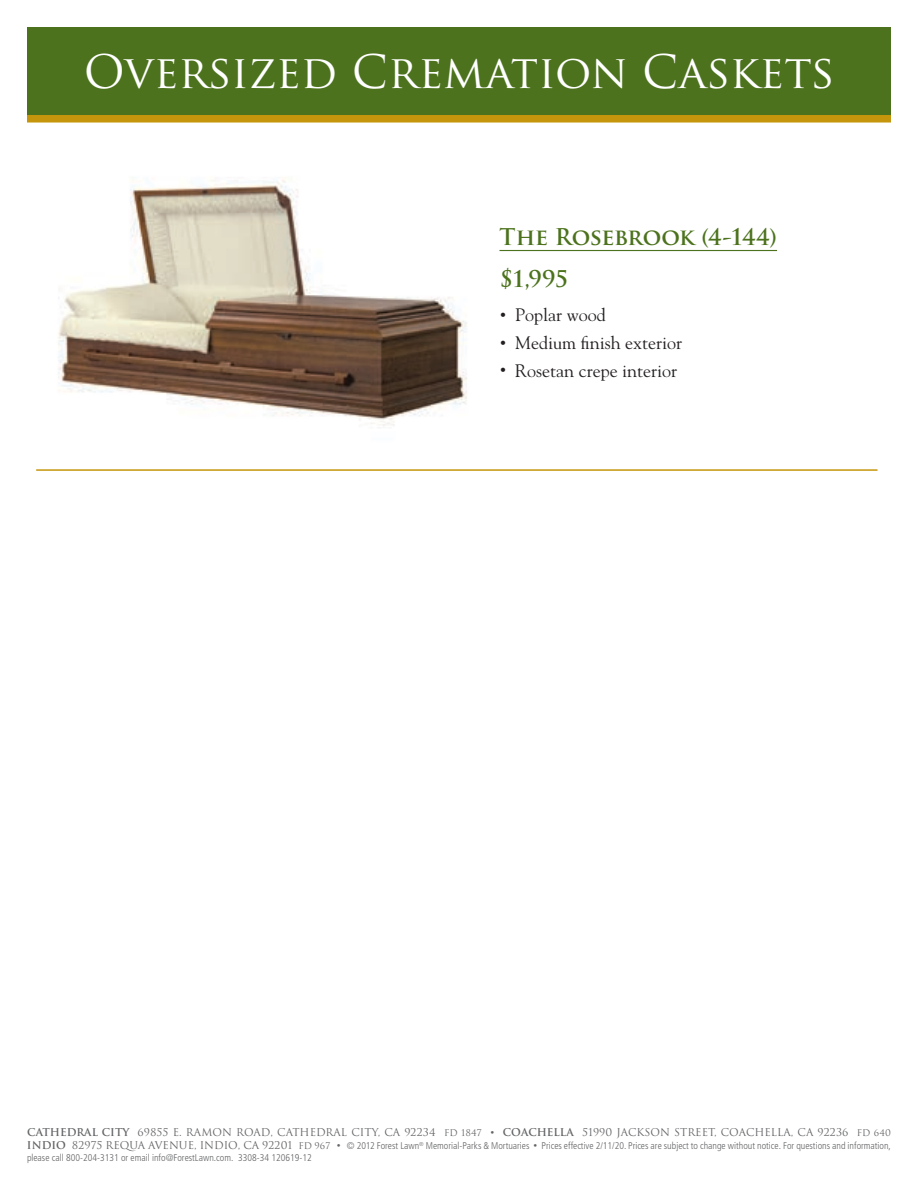
<style>
.page{position:relative;width:918px;height:1188px;background:#fff}
.page>*{position:absolute;margin:0;border:0;box-sizing:border-box;transform-origin:0 0}
.t1{font:54px "Trajan Pro";color:#fff}
.t2{font:45px "Trajan Pro";color:#fff}
.t3{font:700 22.5px/42px "Trajan Pro";letter-spacing:-.015em;color:#4c721d}
.t4{font:18px "Goudy";color:#231f20}
.t5{font:10.5px "Trajan";color:#636466}
.t6{font:300 condensed 9.75px/12px "Frutiger";color:#636466}
.s1{font-size:12px}
.s2{font-weight:700}
.s3{font-size:9px}
.s4{font-family:"Goudy";font-size:7.5px}
.s5{font-family:"Trajan";font-weight:700;font-stretch:normal;font-size:10.5px}
.s6{font-family:"Trajan";font-weight:400;font-stretch:normal;font-size:10.5px}
.s7{font-family:"Trajan";font-weight:400;font-stretch:normal;font-size:9px}
.s8{font-family:"Goudy";font-weight:400;font-stretch:normal;font-size:7.5px}
.s9{font-size:7.5px}
</style>
<div class="page">
<div style="left:27px;top:27px;width:864px;height:92px;background:#4c721d"></div>
<hr style="left:36px;top:469px;width:842px;height:2px;background:#c5960b">
<img style="left:58px;top:177px;width:409px;height:249px">
<hr style="left:500px;top:250px;width:277px;height:1px;background:#4c721d">
<div style="left:27px;top:115px;width:864px;height:8px;background:#c5960b"></div>
<h1 class="t1" style="left:205px;top:36px;width:510px">Premium Caskets</h1>
<h2 class="t2" style="left:84px;top:43px;width:753px">Ov rsized Cremation Caskets</h2>
<h2 class="t2" style="left:102px;top:43px;width:716px">Memories Casket Selections</h2>
<h3 class="t3" style="left:500px;top:216px;width:279px">The Rosebrook (4-144) $1,995</h3>
<h3 class="t4" style="left:500px;top:304px;width:108px"><span class="s1">•</span> Poplar wood</h3>
<h3 class="t4" style="left:500px;top:331px;width:184px"><span class="s1">•</span> Medium finish exterior</h3>
<h3 class="t4" style="left:500px;top:359px;width:179px"><span class="s1">•</span> Rosetan crepe interior</h3>
<p class="t5" style="left:27px;top:1125px;width:865px"><span class="s2">CATHEDRAL CITY</span> 69855 E. RAMON ROAD, CATHEDRAL CITY, CA 92234 <span class="s3">FD 1847</span> <span class="s4">•</span> <span class="s2">COACHELLA</span> 51990 JACKSON STREET, COACHELLA, CA 92236 <span class="s3">FD 640</span></p>
<p class="t6" style="left:27px;top:1140px;width:866px"><span class="s5">INDIO</span> <span class="s6">82975 REQUA AVENUE, INDIO, CA 92201</span> <span class="s7">FD 967</span> <span class="s8">•</span> © 2012 Forest Lawn<sup>®</sup> Memorial-Parks &amp; Mortuaries <span class="s9">•</span> Prices effective 2/11/20. Prices are subject to change without notice. For questions and information, please call 800-204-3131 or email info@ForestLawn.com. 3308-34 120619-12</p>
</div>
